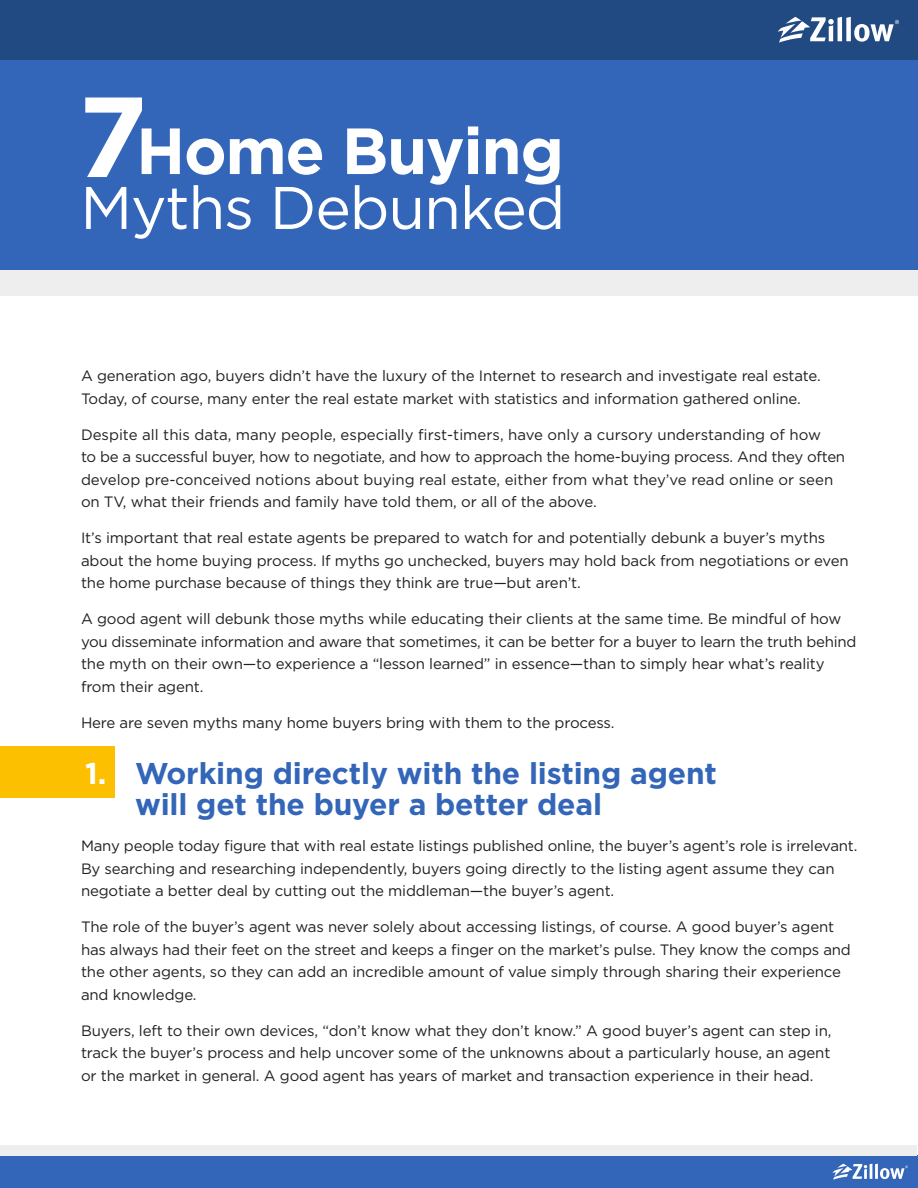
<style>
.page{position:relative;width:918px;height:1188px;background:#fff}
.page>*{position:absolute;margin:0;border:0;box-sizing:border-box;transform-origin:0 0}
.t1{font:700 113.7px "Gotham";color:#fff}
.t2{font:700 65.1px "Gotham";letter-spacing:-.02em;color:#fff}
.t3{font:60px "Gotham";letter-spacing:-.02em;color:#fff}
.t4{font:700 30px/31.5px "Gotham";letter-spacing:-.005em;color:#3366b8}
.t5{font:700 30px "Gotham";color:#fff}
.t6{font:15px/22.5px "Gotham";letter-spacing:-.01em;color:#231f20}
</style>
<div class="page">
<div style="left:0;top:1px;width:918px;height:282px;background:#3366b8"></div>
<div style="left:0;top:270px;width:918px;height:26px;background:#eee"></div>
<div style="left:0;top:0;width:918px;height:59px;background:#224a82"></div>
<svg style="left:778px;top:17px;width:121px;height:26px"></svg>
<div style="left:0;top:1156px;width:918px;height:32px;background:#3366b8"></div>
<svg style="left:832px;top:1164px;width:76px;height:16px"></svg>
<div style="left:1px;top:1145px;width:916px;height:11px;background:#eee"></div>
<div style="left:0;top:746px;width:114px;height:52px;background:#fcc000"></div>
<p class="t1" style="left:78px;top:71px;width:71px">7</p>
<p class="t2" style="left:136px;top:113px;width:429px">Home Buying</p>
<p class="t3" style="left:80px;top:175px;width:487px">Myths Debunked</p>
<p class="t6" style="left:81px;top:364px;width:741px">A generation ago, buyers didn’t have the luxury of the Internet to research and investigate real estate.<br>Today, of course, many enter the real estate market with statistics and information gathered online.</p>
<p class="t6" style="left:81px;top:423px;width:766px">Despite all this data, many people, especially first-timers, have only a cursory understanding of how<br>to be a successful buyer, how to negotiate, and how to approach the home-buying process. And they often develop pre-conceived notions about buying real estate, either from what they’ve read online or seen on TV, what their friends and family have told them, or all of the above.</p>
<p class="t6" style="left:81px;top:526px;width:769px">It’s important that real estate agents be prepared to watch for and potentially debunk a buyer’s myths about the home buying process. If myths go unchecked, buyers may hold back from negotiations or even the home purchase because of things they think are true—but aren’t.</p>
<p class="t6" style="left:81px;top:607px;width:777px">A good agent will debunk those myths while educating their clients at the same time. Be mindful of how you disseminate information and aware that sometimes, it can be better for a buyer to learn the truth behind the myth on their own—to experience a “lesson learned” in essence—than to simply hear what’s reality from their agent.</p>
<p class="t6" style="left:81px;top:711px;width:535px">Here are seven myths many home buyers bring with them to the process.</p>
<p class="t4" style="left:135px;top:757px;width:584px">Working directly with the listing agent will get the buyer a better deal</p>
<p class="t6" style="left:81px;top:835px;width:778px">Many people today figure that with real estate listings published online, the buyer’s agent’s role is irrelevant.<br>By searching and researching independently, buyers going directly to the listing agent assume they can negotiate a better deal by cutting out the middleman—the buyer’s agent.</p>
<p class="t6" style="left:81px;top:916px;width:771px">The role of the buyer’s agent was never solely about accessing listings, of course. A good buyer’s agent has always had their feet on the street and keeps a finger on the market’s pulse. They know the comps and the other agents, so they can add an incredible amount of value simply through sharing their experience and knowledge.</p>
<p class="t6" style="left:81px;top:1019px;width:752px;text-align:justify">Buyers, left to their own devices, “don’t know what they don’t know.” A good buyer’s agent can step in, track the buyer’s process and help uncover some of the unknowns about a particularly house, an agent or the market in general. A good agent has years of market and transaction experience in their head.</p>
<p class="t5" style="left:85px;top:756px;width:23px">1.</p>
</div>
